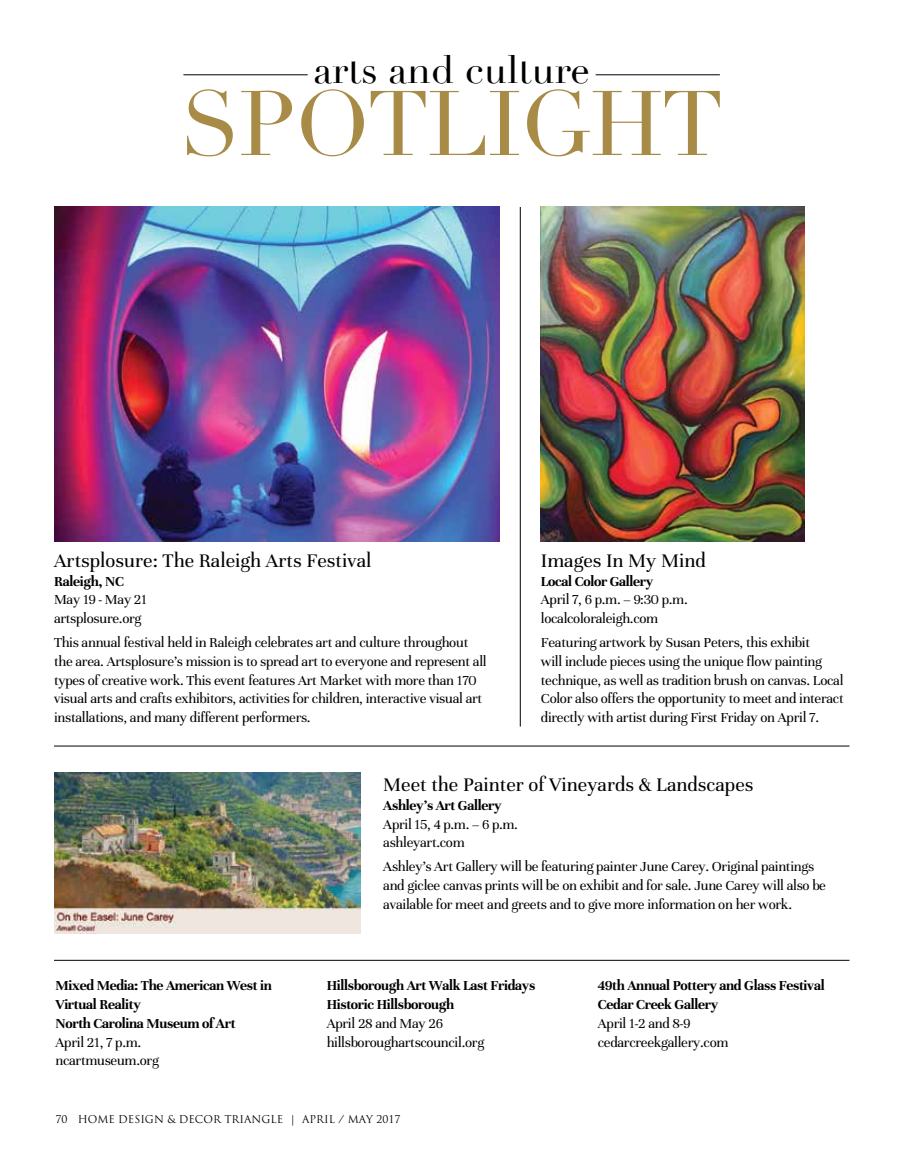
<style>
.page{position:relative;width:905px;height:1168px;background:#fff}
.page>*{position:absolute;margin:0;border:0;box-sizing:border-box;transform-origin:0 0}
.t1{font:90px "Didot";letter-spacing:-.02em;color:#a88b47}
.t2{font:39px "Didot";color:#000}
.t3{font:21px "Unna";color:#000}
.t4{font:15px/18.8px "Unna";letter-spacing:-.02em;color:#000}
.t5{font:700 15px/18.8px "Unna";letter-spacing:-.02em;color:#000}
.t6{font:10.5px "Trajan Pro";color:#000}
</style>
<div class="page">
<hr style="left:183px;top:75px;width:125px;height:1px;background:#000">
<hr style="left:595px;top:75px;width:124px;height:1px;background:#000">
<img style="left:54px;top:207px;width:445px;height:334px">
<img style="left:541px;top:207px;width:263px;height:334px">
<img style="left:54px;top:772px;width:307px;height:162px">
<hr style="left:54px;top:746px;width:795px;height:1px;background:#000">
<hr style="left:520px;top:207px;width:1px;height:519px;background:#000">
<hr style="left:54px;top:960px;width:795px;height:1px;background:#000">
<h2 class="t2" style="left:313px;top:46px;width:278px">arts and culture</h2>
<h1 class="t1" style="left:180px;top:70px;width:544px">spotlight</h1>
<h3 class="t3" style="left:54px;top:548px;width:319px">Artsplosure: The Raleigh Arts Festival</h3>
<p class="t5" style="left:54px;top:572px;width:71px">Raleigh, NC</p>
<p class="t4" style="left:54px;top:590px;width:95px">May 19 - May 21 artsplosure.org</p>
<p class="t4" style="left:54px;top:633px;width:434px">This annual festival held in Raleigh celebrates art and culture throughout the area. Artsplosure’s mission is to spread art to everyone and represent all types of creative work. This event features Art Market with more than 170 visual arts and crafts exhibitors, activities for children, interactive visual art installations, and many different performers.</p>
<h3 class="t3" style="left:541px;top:548px;width:166px">Images In My Mind</h3>
<p class="t5" style="left:541px;top:572px;width:114px">Local Color Gallery</p>
<p class="t4" style="left:541px;top:590px;width:148px">April 7, 6 p.m. – 9:30 p.m. localcoloraleigh.com</p>
<p class="t4" style="left:541px;top:633px;width:304px">Featuring artwork by Susan Peters, this exhibit<br>will include pieces using the unique flow painting technique, as well as tradition brush on canvas. Local Color also offers the opportunity to meet and interact directly with artist during First Friday on April 7.</p>
<p class="t5" style="left:56px;top:976px;width:218px">Mixed Media: The American West in<br>Virtual Reality<br>North Carolina Museum of Art</p>
<p class="t4" style="left:56px;top:1033px;width:105px">April 21, 7 p.m. ncartmuseum.org</p>
<h3 class="t3" style="left:383px;top:773px;width:371px">Meet the Painter of Vineyards &amp; Landscapes</h3>
<p class="t5" style="left:383px;top:796px;width:120px">Ashley’s Art Gallery</p>
<p class="t4" style="left:383px;top:815px;width:136px">April 15, 4 p.m. – 6 p.m. ashleyart.com</p>
<p class="t4" style="left:383px;top:857px;width:444px">Ashley’s Art Gallery will be featuring painter June Carey. Original paintings and giclee canvas prints will be on exhibit and for sale. June Carey will also be available for meet and greets and to give more information on her work.</p>
<p class="t5" style="left:327px;top:976px;width:210px">Hillsborough Art Walk Last Fridays<br>Historic Hillsborough</p>
<p class="t4" style="left:327px;top:1014px;width:159px">April 28 and May 26 hillsboroughartscouncil.org</p>
<p class="t5" style="left:598px;top:976px;width:228px">49th Annual Pottery and Glass Festival<br>Cedar Creek Gallery</p>
<p class="t4" style="left:598px;top:1014px;width:132px">April 1-2 and 8-9 cedarcreekgallery.com</p>
<p class="t6" style="left:56px;top:1113px;width:346px">70 HOME DESIGN &amp; DECOR TRIANGLE | APRIL / MAY 2017</p>
</div>
